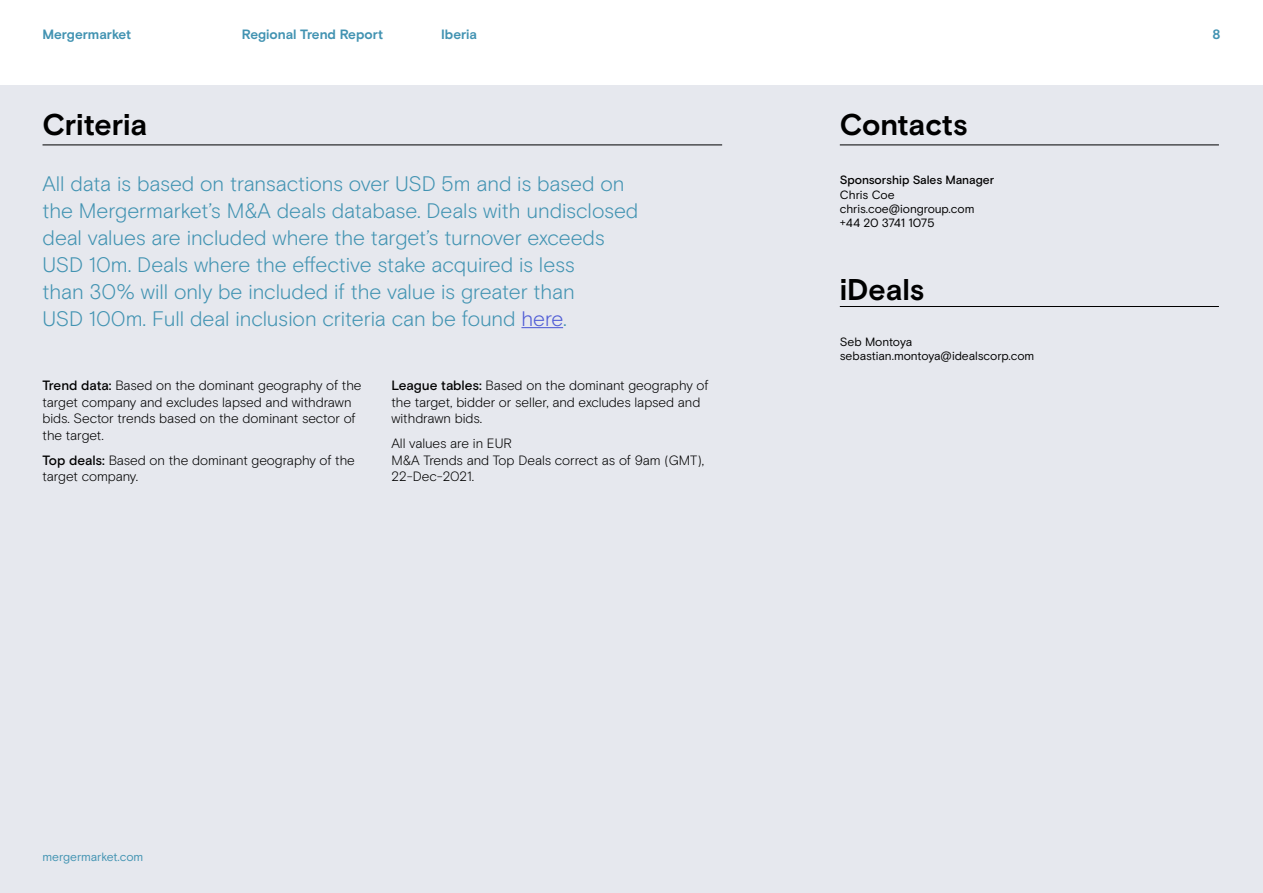
<style>
.page{position:relative;width:1263px;height:893px;background:#fff}
.page>*{position:absolute;margin:0;border:0;box-sizing:border-box;transform-origin:0 0}
.Sub_headers_Bold_20p{font:700 30px "Basis Grotesque";letter-spacing:-.005em;color:#000}
.t1{font:300 21px/27px "Basis Grotesque";letter-spacing:-.005em;color:#4293b2}
.Body_copy{font:300 13.5px/16.5px "Basis Grotesque";letter-spacing:-.005em;color:#000}
.t2{font:700 13.5px "Basis Grotesque";color:#4293b2}
.t3{font:12px "Basis Grotesque";letter-spacing:-.01em;color:#000}
.t4{font:500 12px "Basis Grotesque";letter-spacing:-.005em;color:#000}
.t5{font:12px "Basis Grotesque";letter-spacing:-.01em;color:#4293b2}
.t6{font:12px "Basis Grotesque";letter-spacing:-.03em;color:#000}
.s1{color:#4f5cd6}
.s2{font-weight:500}
</style>
<div class="page">
<div style="left:0;top:85px;width:1263px;height:808px;background:#e6e8ee"></div>
<hr style="left:521px;top:327px;width:42px;height:1px;background:#4f5cd6">
<hr style="left:43px;top:145px;width:679px;height:1px;background:#000">
<hr style="left:840px;top:145px;width:379px;height:1px;background:#000">
<hr style="left:840px;top:306px;width:379px;height:1px;background:#000">
<p class="t2" style="left:43px;top:27px;width:90px">Mergermarket</p>
<p class="t2" style="left:242px;top:27px;width:143px">Regional Trend Report</p>
<p class="t2" style="left:441px;top:27px;width:38px">Iberia</p>
<p class="t2" style="left:1212px;top:27px;width:10px">8</p>
<h1 class="Sub_headers_Bold_20p" style="left:43px;top:107px;width:106px">Criteria</h1>
<h1 class="Sub_headers_Bold_20p" style="left:840px;top:107px;width:130px">Contacts</h1>
<p class="t1" style="left:43px;top:170px;width:597px">All data is based on transactions over USD 5m and is based on the Mergermarket’s M&amp;A deals database. Deals with undisclosed deal values are included where the target’s turnover exceeds USD 10m. Deals where the effective stake acquired is less<br>than 30% will only be included if the value is greater than<br>USD 100m. Full deal inclusion criteria can be found <span class="s1">here</span>.</p>
<p class="Body_copy" style="left:43px;top:377px;width:321px"><span class="s2">Trend data:</span> Based on the dominant geography of the target company and excludes lapsed and withdrawn bids. Sector trends based on the dominant sector of the target.</p>
<p class="Body_copy" style="left:43px;top:451px;width:314px"><span class="s2">Top deals:</span> Based on the dominant geography of the target company.</p>
<p class="Body_copy" style="left:391px;top:377px;width:319px"><span class="s2">League tables:</span> Based on the dominant geography of the target, bidder or seller, and excludes lapsed and withdrawn bids.</p>
<p class="Body_copy" style="left:391px;top:435px;width:314px">All values are in EUR<br>M&amp;A Trends and Top Deals correct as of 9am (GMT),<br>22-Dec-2021.</p>
<p class="t4" style="left:840px;top:173px;width:156px">Sponsorship Sales Manager</p>
<p class="t3" style="left:840px;top:187px;width:56px">Chris Coe</p>
<p class="t3" style="left:840px;top:202px;width:136px">chris.coe@iongroup.com</p>
<p class="t6" style="left:840px;top:216px;width:96px">+44 20 3741 1075</p>
<p class="Sub_headers_Bold_20p" style="left:840px;top:272px;width:86px">iDeals</p>
<p class="t3" style="left:840px;top:335px;width:74px">Seb Montoya</p>
<p class="t3" style="left:840px;top:349px;width:196px">sebastian.montoya@idealscorp.com</p>
<p class="t5" style="left:43px;top:849px;width:102px">mergermarket.com</p>
</div>
